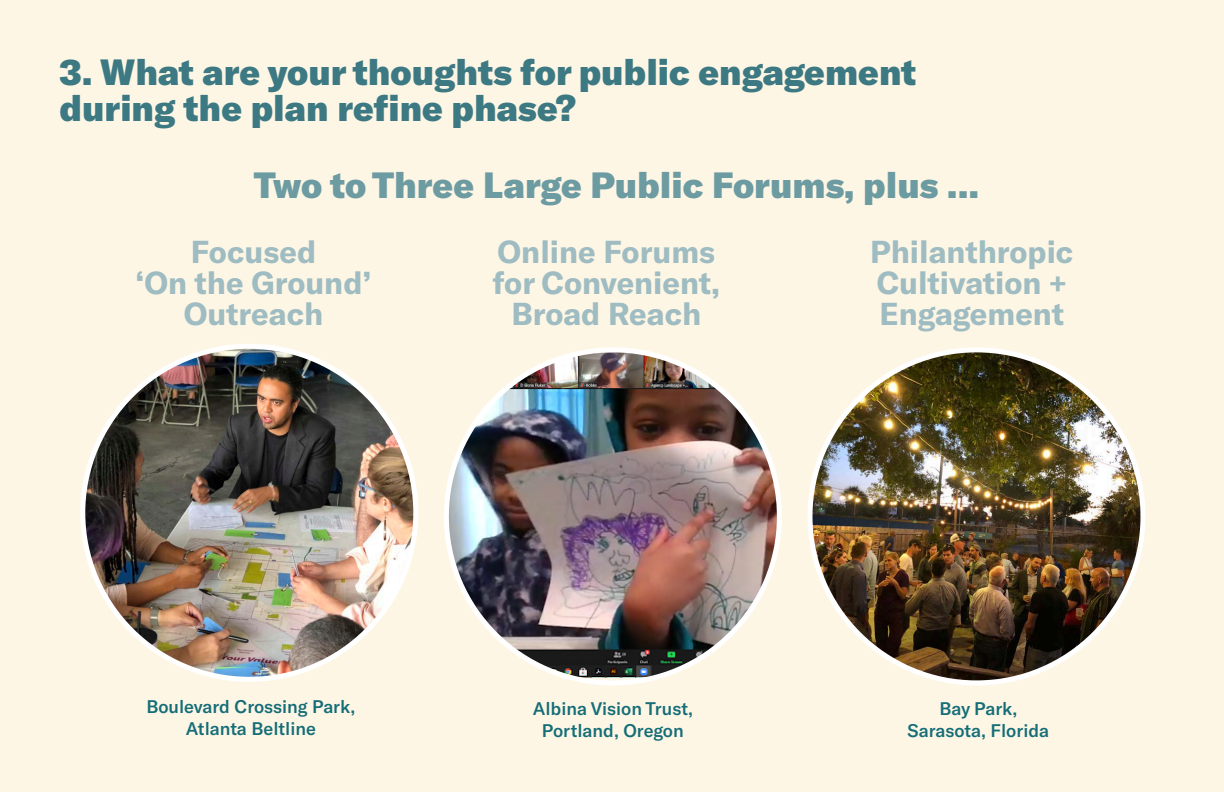
<style>
.page{position:relative;width:1224px;height:792px;background:#fef6e5}
.page>*{position:absolute;margin:0;border:0;box-sizing:border-box;transform-origin:0 0}
.t1{font:900 36px/36px "GT America";color:#3d7983}
.t2{font:900 36px "GT America";color:#6d9ba2}
.t3{font:700 31.3px/31.3px "GT America";color:#9ebcc1;text-align:center}
.t4{font:500 18px "GT America";color:#146d77}
</style>
<div class="page">
<img style="left:86px;top:346px;width:330px;height:330px">
<img style="left:446px;top:353px;width:330px;height:324px">
<img style="left:813px;top:353px;width:330px;height:330px">
<p class="t1" style="left:59px;top:53px;width:858px">3. What are your thoughts for public engagement during the plan refine phase?</p>
<p class="t2" style="left:254px;top:162px;width:727px">Two to Three Large Public Forums, plus ...</p>
<p class="t3" style="left:136px;top:235px;width:237px">Focused<br>‘On the Ground’<br>Outreach</p>
<p class="t3" style="left:493px;top:235px;width:229px">Online Forums for Convenient,<br>Broad Reach</p>
<p class="t3" style="left:870px;top:235px;width:205px;text-align:left">Philanthropic<br>Cultivation +<br>Engagement</p>
<p class="t4" style="left:146px;top:696px;width:210px">Boulevard Crossing Park,</p>
<p class="t4" style="left:186px;top:718px;width:132px">Atlanta Beltline</p>
<p class="t4" style="left:533px;top:698px;width:162px">Albina Vision Trust,</p>
<p class="t4" style="left:542px;top:720px;width:143px">Portland, Oregon</p>
<p class="t4" style="left:939px;top:698px;width:79px">Bay Park,</p>
<p class="t4" style="left:908px;top:720px;width:143px">Sarasota, Florida</p>
</div>
